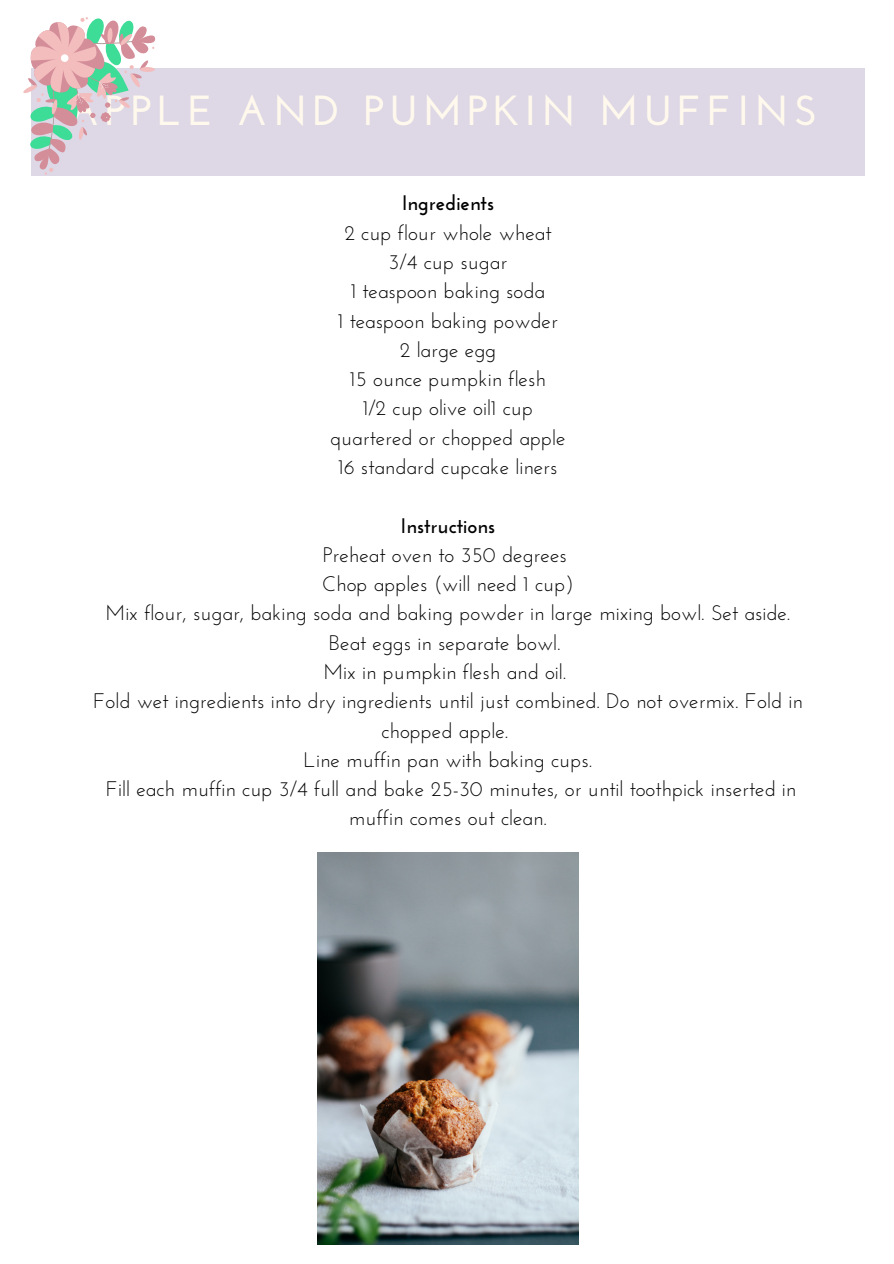
<style>
.page{position:relative;width:894px;height:1264px;background:#fff}
.page>*{position:absolute;margin:0;border:0;box-sizing:border-box;transform-origin:0 0}
.t1{font:700 42px "Josefin Sans";letter-spacing:.13em;color:#fff9ed}
.t2{font:21px/29.2px "Josefin Sans";color:#000;text-align:center}
.t3{font:700 21px "Josefin Sans";color:#000}
</style>
<div class="page">
<div style="left:31px;top:68px;width:833px;height:107px;background:#ddd7e6"></div>
<svg style="left:23px;top:17px;width:132px;height:158px"></svg>
<img style="left:317px;top:852px;width:261px;height:392px">
<h1 class="t1" style="left:69px;top:94px;width:750px">APPLE AND PUMPKIN MUFFINS</h1>
<p class="t3" style="left:401px;top:195px;width:94px">Ingredients</p>
<p class="t2" style="left:330px;top:220px;width:237px">2 cup flour whole wheat<br>3/4 cup sugar<br>1 teaspoon baking soda<br>1 teaspoon baking powder<br>2 large egg<br>15 ounce pumpkin flesh<br>1/2 cup olive oil1 cup quartered or chopped apple<br>16 standard cupcake liners</p>
<p class="t3" style="left:400px;top:517px;width:96px">Instructions</p>
<p class="t2" style="left:93px;top:542px;width:710px">Preheat oven to 350 degrees<br>Chop apples (will need 1 cup)<br>Mix flour, sugar, baking soda and baking powder in large mixing bowl. Set aside.<br>Beat eggs in separate bowl.<br>Mix in pumpkin flesh and oil.<br>Fold wet ingredients into dry ingredients until just combined. Do not overmix. Fold in chopped apple.<br>Line muffin pan with baking cups.<br>Fill each muffin cup 3/4 full and bake 25-30 minutes, or until toothpick inserted in muffin comes out clean.</p>
</div>
